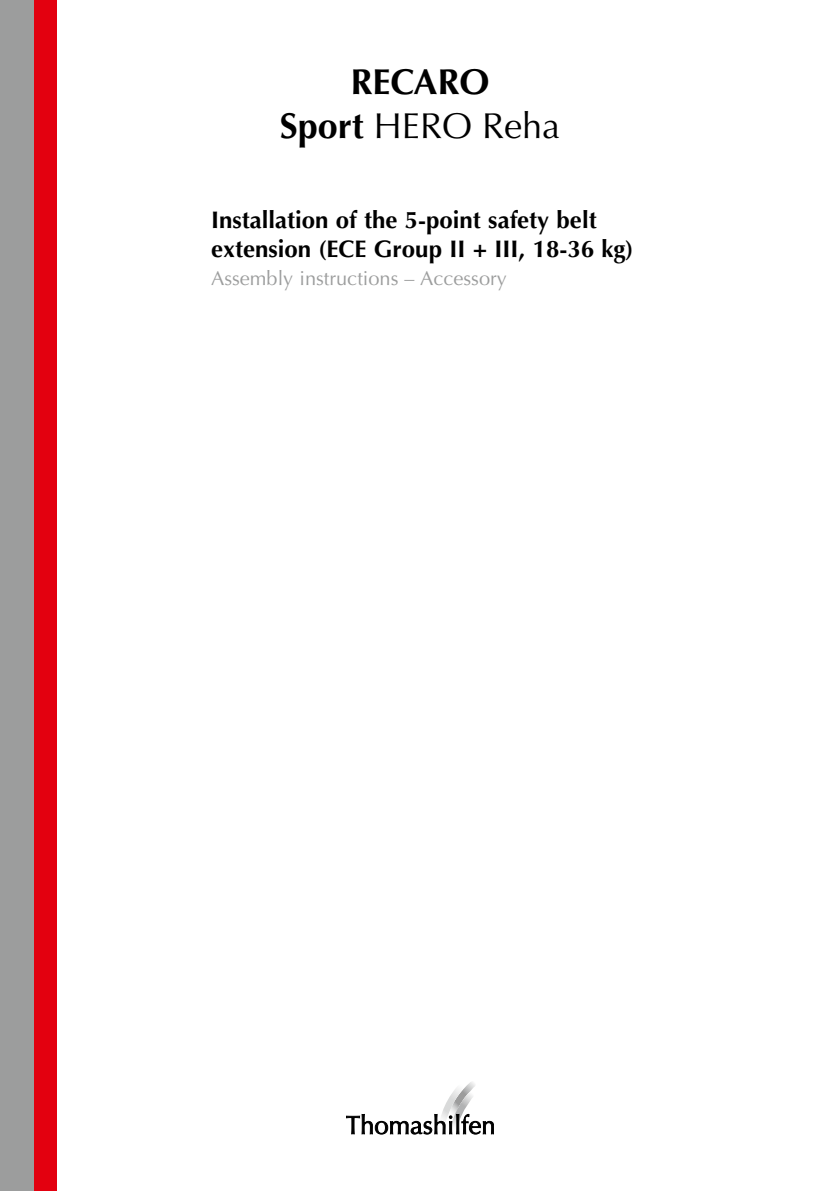
<style>
.page{position:relative;width:840px;height:1191px;background:#fff}
.page>*{position:absolute;margin:0;border:0;box-sizing:border-box;transform-origin:0 0}
.t1{font:700 36px/43.2px "Optima";color:#000;text-align:center}
.t2{font:700 24px/29px "Optima";color:#000}
.t3{font:20px "Optima";color:#9c9d9d}
.s1{font-weight:400}
</style>
<div class="page">
<div style="left:0;top:0;width:34px;height:1191px;background:#9c9d9d"></div>
<svg style="left:346px;top:1082px;width:147px;height:52px"></svg>
<div style="left:34px;top:0;width:23px;height:1191px;background:#e3000f"></div>
<h1 class="t1" style="left:280px;top:61px;width:282px">RECARO<br>Sport <span class="s1">HERO Reha</span></h1>
<p class="t2" style="left:211px;top:206px;width:424px">Installation of the 5-point safety belt extension (ECE Group II + III, 18-36 kg)</p>
<p class="t3" style="left:211px;top:267px;width:297px">Assembly instructions – Accessory</p>
</div>
